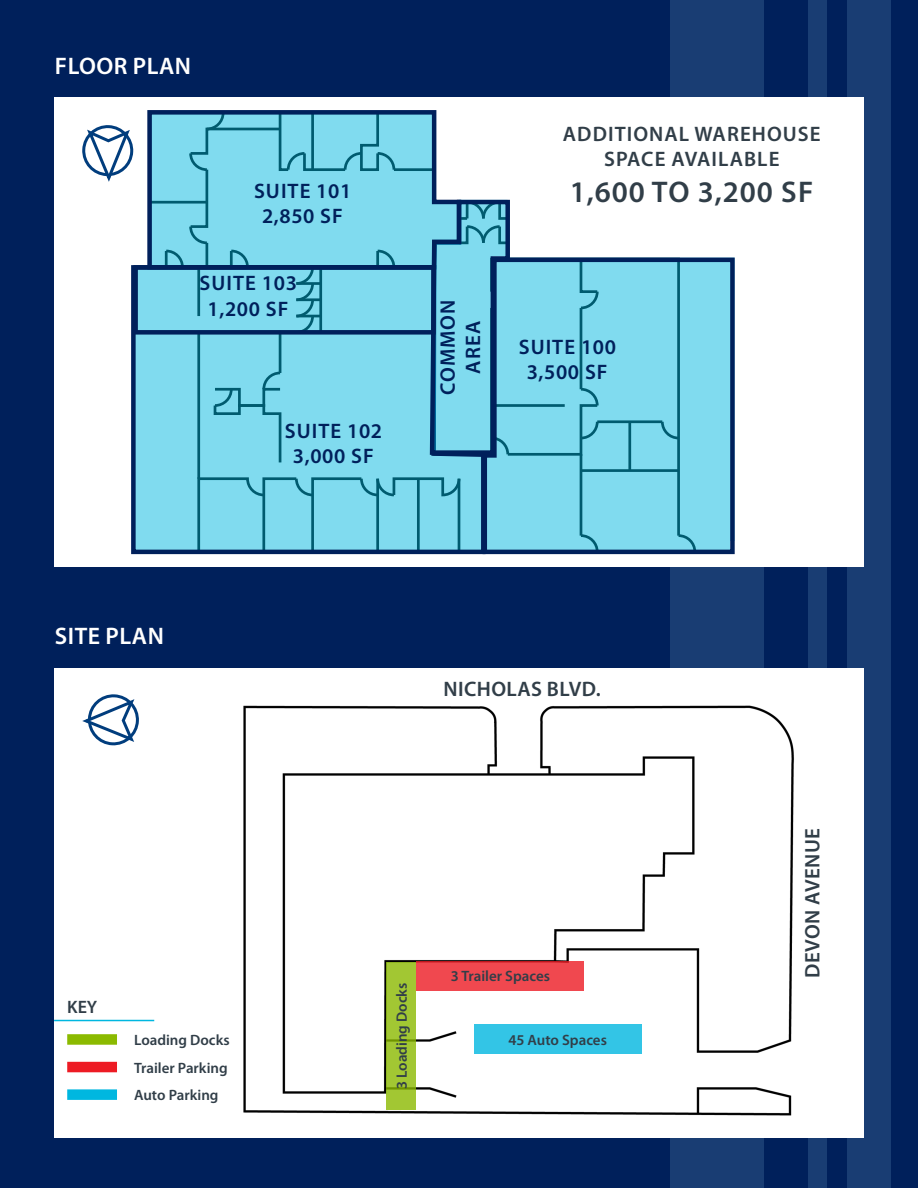
<style>
.page{position:relative;width:918px;height:1188px;background:#00205b}
.page>*{position:absolute;margin:0;border:0;box-sizing:border-box;transform-origin:0 0}
.t1{font:600 30px "Myriad Pro";letter-spacing:.03em;color:#313e48}
.t2{font:600 24px "Myriad Pro";letter-spacing:.02em;color:#fff}
.t3{font:600 21px "Myriad Pro";letter-spacing:.05em;color:#00205b}
.t4{font:600 21px "Myriad Pro";letter-spacing:.04em;color:#313e48}
.t5{font:600 21px "Myriad Pro";letter-spacing:.02em;color:#313e48}
.t6{font:600 18px "Myriad Pro";color:#313e48}
.t7{font:600 15px "Myriad Pro";color:#313e48}
</style>
<div class="page">
<div style="left:848px;top:0;width:43px;height:1188px;background:#193d73"></div>
<div style="left:808px;top:0;width:19px;height:1188px;background:#193d73"></div>
<div style="left:670px;top:0;width:94px;height:1188px;background:#193d73"></div>
<div style="left:54px;top:98px;width:810px;height:469px;background:#fff"></div>
<svg style="left:131px;top:265px;width:16px;height:290px"></svg>
<svg style="left:147px;top:110px;width:363px;height:445px"></svg>
<svg style="left:480px;top:255px;width:255px;height:300px"></svg>
<div style="left:54px;top:669px;width:810px;height:469px;background:#fff"></div>
<img style="left:243px;top:705px;width:551px;height:411px">
<div style="left:67px;top:1034px;width:50px;height:11px;background:#8bba00"></div>
<div style="left:67px;top:1062px;width:50px;height:10px;background:#ed1b24"></div>
<hr style="left:54px;top:1020px;width:100px;height:1px;background:#00b7e0">
<div style="left:67px;top:1089px;width:50px;height:11px;background:#00b7e0"></div>
<div style="left:386px;top:962px;width:30px;height:148px;background:#a2c733"></div>
<div style="left:417px;top:961px;width:167px;height:30px;background:#f0484f"></div>
<div style="left:474px;top:1025px;width:167px;height:29px;background:#33c5e6"></div>
<svg style="left:82px;top:694px;width:57px;height:52px"></svg>
<div style="left:133px;top:265px;width:303px;height:70px;border:4px solid #00205b"></div>
<svg style="left:82px;top:125px;width:51px;height:57px"></svg>
<p class="t2" style="left:55px;top:50px;width:138px">FLOOR PLAN</p>
<p class="t3" style="left:254px;top:178px;width:99px">SUITE 101</p>
<p class="t3" style="left:262px;top:203px;width:82px">2,850 SF</p>
<p class="t3" style="left:200px;top:270px;width:99px">SUITE 103</p>
<p class="t3" style="left:208px;top:295px;width:82px">1,200 SF</p>
<p class="t3" style="left:285px;top:417px;width:99px">SUITE 102</p>
<p class="t3" style="left:293px;top:442px;width:82px">3,000 SF</p>
<p class="t3" style="left:434px;top:395px;width:97px;rotate:-90deg">COMMON</p>
<p class="t3" style="left:460px;top:374px;width:54px;rotate:-90deg">AREA</p>
<p class="t4" style="left:563px;top:120px;width:259px">ADDITIONAL WAREHOUSE</p>
<p class="t4" style="left:604px;top:146px;width:177px">SPACE AVAILABLE</p>
<p class="t1" style="left:570px;top:173px;width:245px">1,600 TO 3,200 SF</p>
<p class="t3" style="left:519px;top:333px;width:99px">SUITE 100</p>
<p class="t3" style="left:527px;top:358px;width:82px">3,500 SF</p>
<p class="t2" style="left:55px;top:621px;width:110px">SITE PLAN</p>
<p class="t6" style="left:67px;top:996px;width:32px">KEY</p>
<p class="t7" style="left:134px;top:1031px;width:97px">Loading Docks</p>
<p class="t7" style="left:134px;top:1058px;width:95px">Trailer Parking</p>
<p class="t7" style="left:134px;top:1086px;width:86px">Auto Parking</p>
<p class="t5" style="left:444px;top:676px;width:159px">NICHOLAS BLVD.</p>
<p class="t7" style="left:392px;top:1089px;width:108px;rotate:-90deg">3 Loading Docks</p>
<p class="t7" style="left:451px;top:967px;width:101px">3 Trailer Spaces</p>
<p class="t7" style="left:508px;top:1031px;width:100px">45 Auto Spaces</p>
<p class="t5" style="left:799px;top:978px;width:151px;rotate:-90deg">DEVON AVENUE</p>
</div>
